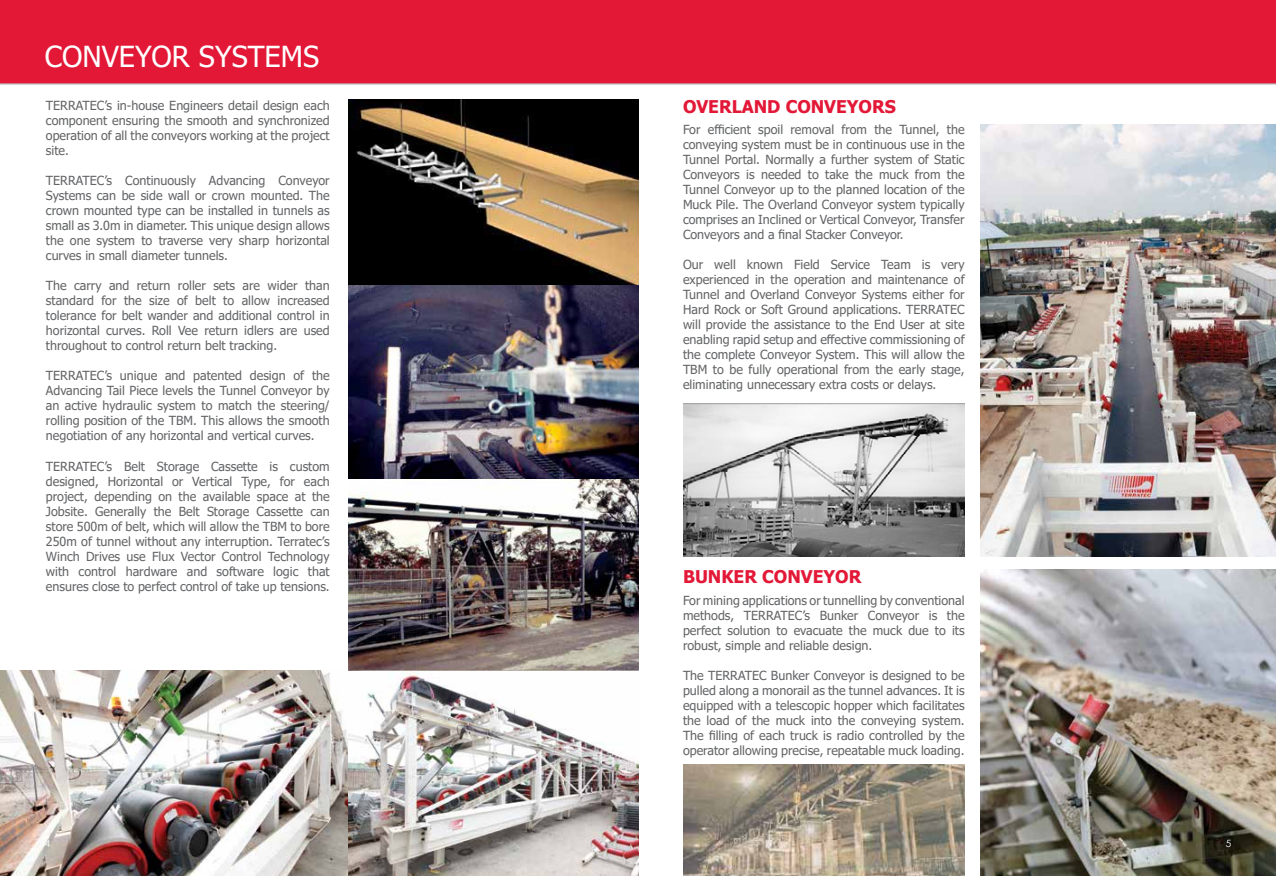
<style>
.page{position:relative;width:1276px;height:876px;background:#fff}
.page>*{position:absolute;margin:0;border:0;box-sizing:border-box;transform-origin:0 0}
.t1{font:28.88px "Tahoma";color:#fff}
.t2{font:700 17.5px "Tahoma";color:#e31837}
.t3{font:12.5px/15px "Tahoma";color:#636466;text-align:justify}
.t4{font:10px "Century Gothic";color:#fff}
</style>
<div class="page">
<img style="left:980px;top:569px;width:296px;height:306px">
<img style="left:0;top:670px;width:638px;height:205px">
<div style="left:0;top:0;width:1276px;height:85px;background:#e31837"></div>
<img style="left:348px;top:99px;width:290px;height:186px">
<img style="left:348px;top:285px;width:290px;height:385px">
<img style="left:980px;top:124px;width:296px;height:432px">
<img style="left:683px;top:403px;width:281px;height:153px">
<img style="left:683px;top:764px;width:281px;height:111px">
<h1 class="t1" style="left:45px;top:37px;width:276px">CONVEYOR SYSTEMS</h1>
<p class="t3" style="left:46px;top:99px;width:285px">TERRATEC’s in-house Engineers detail design each component ensuring the smooth and synchronized operation of all the conveyors working at the project site.</p>
<p class="t3" style="left:46px;top:174px;width:285px">TERRATEC’s Continuously Advancing Conveyor Systems can be side wall or crown mounted. The crown mounted type can be installed in tunnels as small as 3.0m in diameter. This unique design allows the one system to traverse very sharp horizontal curves in small diameter tunnels.</p>
<p class="t3" style="left:46px;top:279px;width:285px">The carry and return roller sets are wider than standard for the size of belt to allow increased tolerance for belt wander and additional control in horizontal curves. Roll Vee return idlers are used throughout to control return belt tracking.</p>
<p class="t3" style="left:46px;top:369px;width:285px">TERRATEC’s unique and patented design of the Advancing Tail Piece levels the Tunnel Conveyor by an active hydraulic system to match the steering/ rolling position of the TBM. This allows the smooth negotiation of any horizontal and vertical curves.</p>
<p class="t3" style="left:46px;top:459px;width:285px">TERRATEC’s Belt Storage Cassette is custom designed, Horizontal or Vertical Type, for each project, depending on the available space at the Jobsite. Generally the Belt Storage Cassette can store 500m of belt, which will allow the TBM to bore 250m of tunnel without any interruption. Terratec’s Winch Drives use Flux Vector Control Technology with control hardware and software logic that ensures close to perfect control of take up tensions.</p>
<p class="t4" style="left:45px;top:835px;width:7px">4</p>
<h2 class="t2" style="left:683px;top:94px;width:214px">OVERLAND CONVEYORS</h2>
<p class="t3" style="left:683px;top:123px;width:283px">For efficient spoil removal from the Tunnel, the conveying system must be in continuous use in the Tunnel Portal. Normally a further system of Static Conveyors is needed to take the muck from the Tunnel Conveyor up to the planned location of the Muck Pile. The Overland Conveyor system typically comprises an Inclined or Vertical Conveyor, Transfer Conveyors and a final Stacker Conveyor.</p>
<p class="t3" style="left:683px;top:258px;width:283px">Our well known Field Service Team is very experienced in the operation and maintenance of Tunnel and Overland Conveyor Systems either for Hard Rock or Soft Ground applications. TERRATEC will provide the assistance to the End User at site enabling rapid setup and effective commissioning of the complete Conveyor System. This will allow the TBM to be fully operational from the early stage, eliminating unnecessary extra costs or delays.</p>
<h2 class="t2" style="left:683px;top:564px;width:180px">BUNKER CONVEYOR</h2>
<p class="t3" style="left:683px;top:593px;width:283px">For mining applications or tunnelling by conventional methods, TERRATEC’s Bunker Conveyor is the perfect solution to evacuate the muck due to its robust, simple and reliable design.</p>
<p class="t3" style="left:683px;top:668px;width:283px">The TERRATEC Bunker Conveyor is designed to be pulled along a monorail as the tunnel advances. It is equipped with a telescopic hopper which facilitates the load of the muck into the conveying system.<br>The filling of each truck is radio controlled by the operator allowing precise, repeatable muck loading.</p>
<p class="t4" style="left:1225px;top:835px;width:7px">5</p>
</div>
